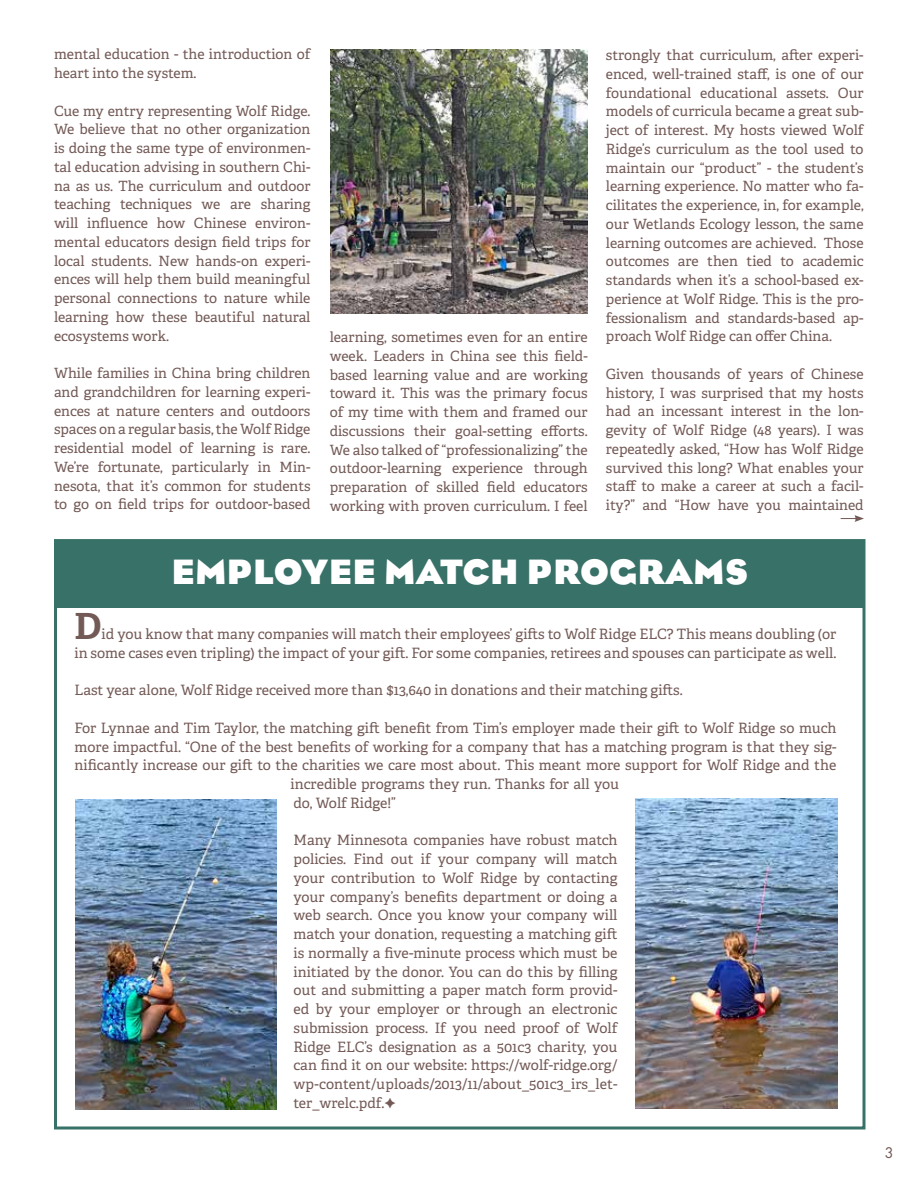
<style>
.page{position:relative;width:918px;height:1188px;background:#fff}
.page>*{position:absolute;margin:0;border:0;box-sizing:border-box;transform-origin:0 0}
.t1{font:36px "Bureau Eagle FB Bold";letter-spacing:.015em;color:#fff}
.t2{font:700 36px "Adelle Basic";color:#735a56}
.t3{font:14.25px/18.8px "Adelle";color:#735a56;text-align:right}
.t4{font:14.25px "Futura";color:#735a56}
.t5{font:14.1px/18.8px "Adelle";color:#735a56;text-align:justify}
</style>
<div class="page">
<div style="left:54px;top:539px;width:812px;height:591px;border:3px solid #387167"></div>
<img style="left:76px;top:800px;width:201px;height:310px">
<img style="left:636px;top:798px;width:202px;height:310px">
<div style="left:56px;top:542px;width:808px;height:65px;background:#387167"></div>
<img style="left:331px;top:50px;width:256px;height:263px">
<svg style="left:841px;top:515px;width:23px;height:7px"></svg>
<p class="t5" style="left:54px;top:45px;width:258px">mental education - the introduction of heart into the system.</p>
<p class="t5" style="left:54px;top:101px;width:258px">Cue my entry representing Wolf Ridge.<br>We believe that no other organization is doing the same type of environmen&shy;tal education advising in southern Chi&shy;na as us. The curriculum and outdoor teaching techniques we are sharing will influence how Chinese environ&shy;mental educators design field trips for local students. New hands-on experi&shy;ences will help them build meaningful personal connections to nature while learning how these beautiful natural ecosystems work.</p>
<p class="t5" style="left:54px;top:364px;width:258px">While families in China bring children and grandchildren for learning experi&shy;ences at nature centers and outdoors spaces on a regular basis, the Wolf Ridge residential model of learning is rare.<br>We’re fortunate, particularly in Min&shy;nesota, that it’s common for students to go on field trips for outdoor-based</p>
<p class="t5" style="left:330px;top:328px;width:260px">learning, sometimes even for an entire week. Leaders in China see this field&shy;based learning value and are working toward it. This was the primary focus of my time with them and framed our discussions their goal-setting efforts.<br>We also talked of “professionalizing” the outdoor-learning experience through preparation of skilled field educators working with proven curriculum. I feel</p>
<p class="t5" style="left:606px;top:46px;width:259px">strongly that curriculum, after experi&shy;enced, well-trained staff, is one of our foundational educational assets. Our models of curricula became a great sub&shy;ject of interest. My hosts viewed Wolf Ridge’s curriculum as the tool used to maintain our “product” - the student’s learning experience. No matter who fa&shy;cilitates the experience, in, for example, our Wetlands Ecology lesson, the same learning outcomes are achieved. Those outcomes are then tied to academic standards when it’s a school-based ex&shy;perience at Wolf Ridge. This is the pro&shy;fessionalism and standards-based ap&shy;proach Wolf Ridge can offer China.</p>
<p class="t5" style="left:606px;top:365px;width:259px">Given thousands of years of Chinese history, I was surprised that my hosts had an incessant interest in the lon&shy;gevity of Wolf Ridge (48 years). I was repeatedly asked, “How has Wolf Ridge survived this long? What enables your staff to make a career at such a facil&shy;ity?” and “How have you maintained</p>
<h1 class="t1" style="left:171px;top:552px;width:578px">EMPLOYEE MATCH PROGRAMS</h1>
<h1 class="t2" style="left:75px;top:603px;width:29px">D</h1>
<p class="t3" style="left:75px;top:625px;width:763px">id you know that many companies will match their employees’ gifts to Wolf Ridge ELC? This means doubling (or<br>in some cases even tripling) the impact of your gift. For some companies, retirees and spouses can participate as well.</p>
<p class="t3" style="left:75px;top:681px;width:610px">Last year alone, Wolf Ridge received more than $13,640 in donations and their matching gifts.</p>
<p class="t3" style="left:75px;top:719px;width:764px">For Lynnae and Tim Taylor, the matching gift benefit from Tim’s employer made their gift to Wolf Ridge so much</p>
<p class="t3" style="left:75px;top:737px;width:764px">more impactful. “One of the best benefits of working for a company that has a matching program is that they sig-</p>
<p class="t3" style="left:75px;top:756px;width:763px">nificantly increase our gift to the charities we care most about. This meant more support for Wolf Ridge and the</p>
<p class="t3" style="left:291px;top:775px;width:330px">incredible programs they run. Thanks for all you</p>
<p class="t3" style="left:294px;top:794px;width:104px">do, Wolf Ridge!”</p>
<p class="t3" style="left:294px;top:831px;width:326px;text-align:justify">Many Minnesota companies have robust match policies. Find out if your company will match your contribution to Wolf Ridge by contacting your company’s benefits department or doing a web search. Once you know your company will match your donation, requesting a matching gift is normally a five-minute process which must be initiated by the donor. You can do this by filling out and submitting a paper match form provid&shy;ed by your employer or through an electronic submission process. If you need proof of Wolf Ridge ELC’s designation as a 501c3 charity, you can find it on our website: https://wolf-ridge.org/ wp-content/uploads/2013/11/about_501c3_irs_let&shy;ter_wrelc.pdf.</p>
<p class="t4" style="left:885px;top:1143px;width:10px">3</p>
</div>
